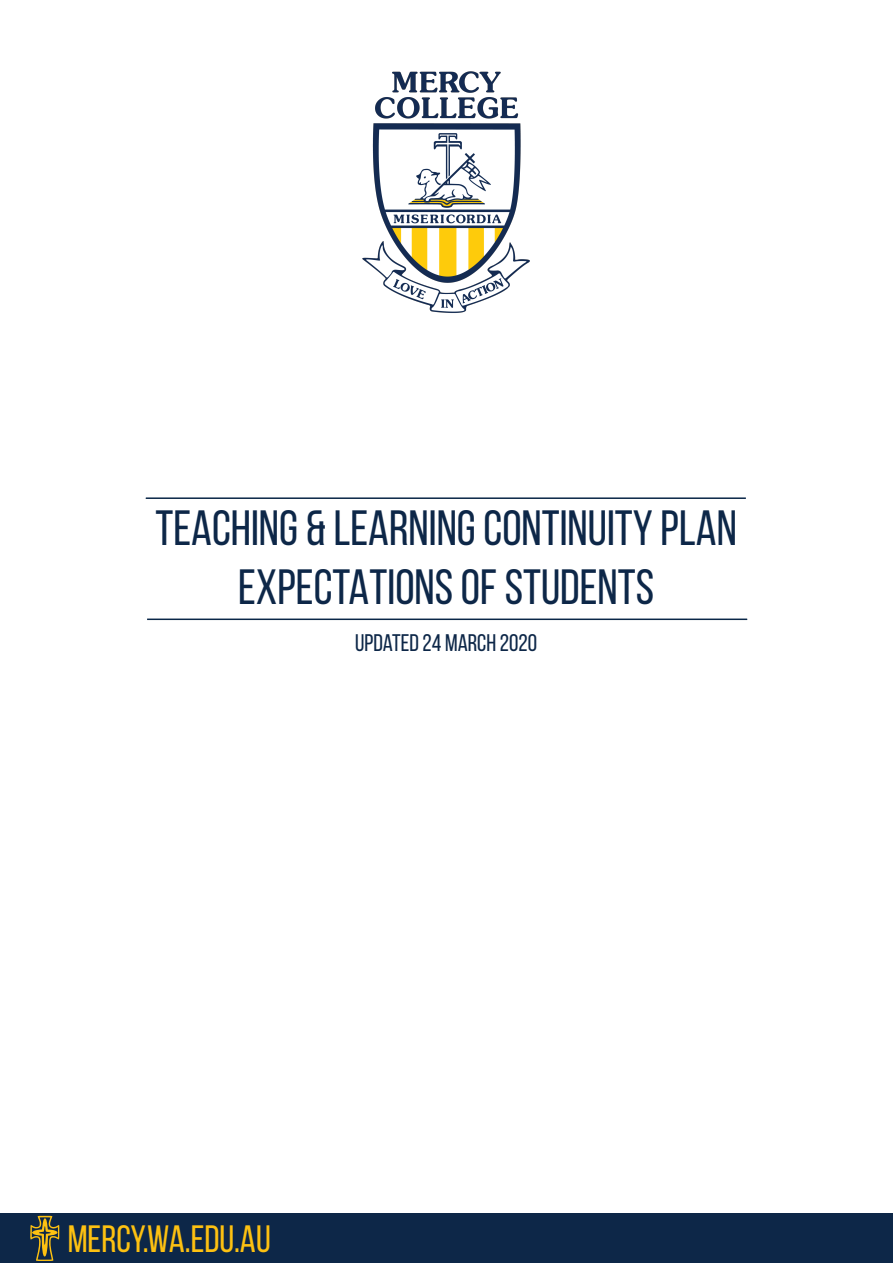
<style>
.page{position:relative;width:893px;height:1263px;background:#fff}
.page>*{position:absolute;margin:0;border:0;box-sizing:border-box;transform-origin:0 0}
.t1{font:49.5px/59.4px "Bebas Neue";color:#0d2748;text-align:center}
.t2{font:38.1px "Bebas Neue";color:#fdc111}
.t3{font:24px "Bebas Neue";color:#0d2748}
</style>
<div class="page">
<div style="left:0;top:1213px;width:893px;height:50px;background:#0d2748"></div>
<svg style="left:30px;top:1215px;width:30px;height:46px"></svg>
<hr style="left:146px;top:497px;width:600px;height:2px;background:#0a2748">
<hr style="left:147px;top:618px;width:600px;height:2px;background:#0a2748">
<img style="left:362px;top:71px;width:168px;height:242px">
<p class="t1" style="left:155px;top:498px;width:583px">TEACHING &amp; LEARNING CONTINUITY PLAN<br>EXPECTATIONS OF STUDENTS</p>
<p class="t3" style="left:355px;top:630px;width:184px">UPDATED 24 MARCH 2020</p>
<p class="t2" style="left:68px;top:1218px;width:205px">MERCY.WA.EDU.AU</p>
</div>
